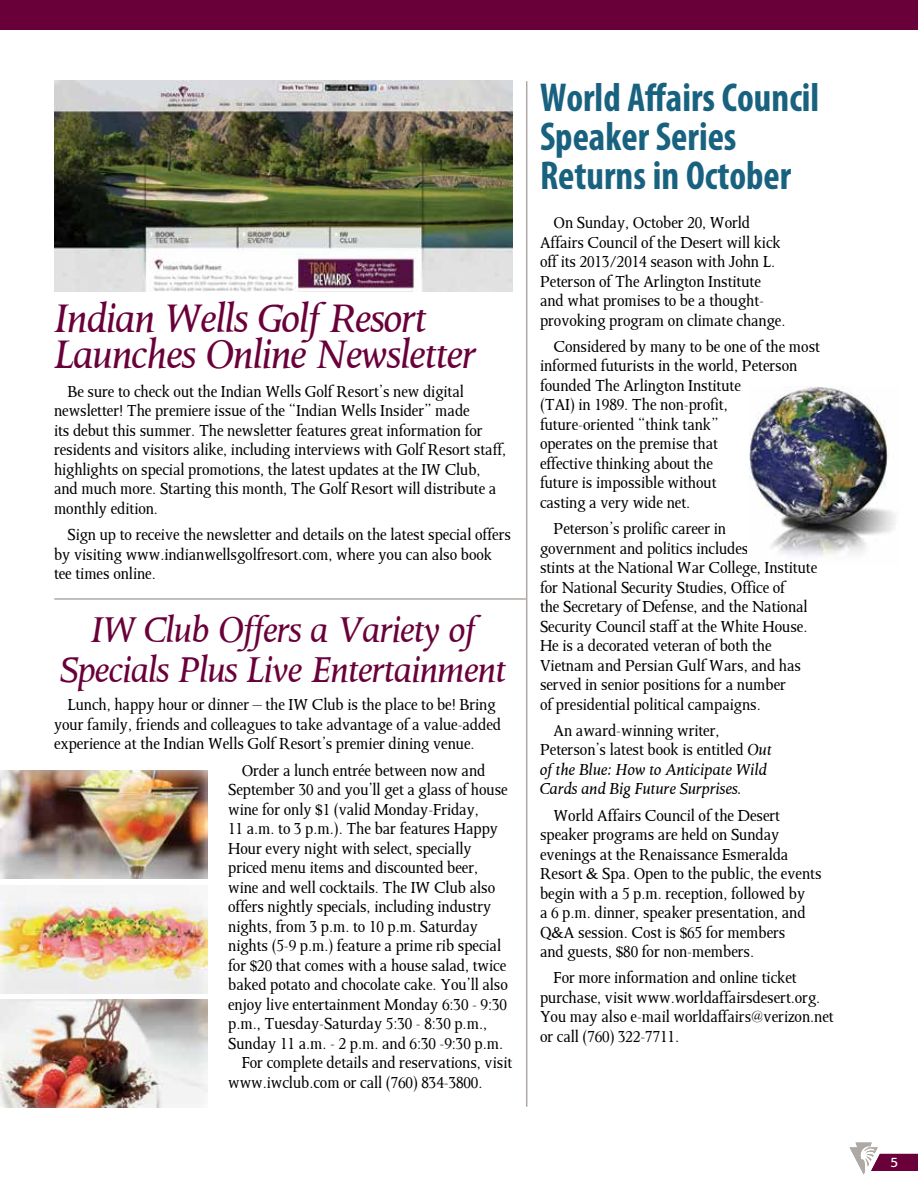
<style>
.page{position:relative;width:918px;height:1188px;background:#fff}
.page>*{position:absolute;margin:0;border:0;box-sizing:border-box;transform-origin:0 0}
.t1{font:45px/36px "Octavian MT Os F Italic";letter-spacing:-.025em;color:#6a003a}
.t2{font:40.5px/40.5px "Octavian MT Os F Italic";letter-spacing:-.025em;color:#6a003a;text-align:center}
.t3{font:700 condensed 40.5px/39px "Myriad Pro";color:#186280;scale:.96 1}
.t4{font:18px/19.5px "Octavian";letter-spacing:-.005em;color:#000}
.t5{font:italic 18px/19.5px "Octavian";letter-spacing:-.005em;color:#000}
.t6{font:13.5px "Formata";color:#fff}
.s1{font-style:normal}
</style>
<div class="page">
<svg style="left:850px;top:1143px;width:68px;height:32px"></svg>
<div style="left:0;top:0;width:918px;height:29px;background:#6a003a"></div>
<img style="left:54px;top:81px;width:459px;height:210px">
<img style="left:750px;top:387px;width:145px;height:170px">
<img style="left:0;top:1000px;width:208px;height:107px">
<img style="left:0;top:770px;width:208px;height:108px">
<hr style="left:526px;top:82px;width:1px;height:1024px;background:#afa9a6">
<hr style="left:55px;top:598px;width:471px;height:2px;background:#afa9a6">
<img style="left:0;top:885px;width:208px;height:108px">
<h1 class="t1" style="left:54px;top:300px;width:425px">Indian Wells Golf Resort<br>Launches Online Newsletter</h1>
<p class="t4" style="left:54px;top:381px;width:454px;text-indent:14px">Be sure to check out the Indian Wells Golf Resort’s new digital newsletter! The premiere issue of the “Indian Wells Insider” made<br>its debut this summer. The newsletter features great information for residents and visitors alike, including interviews with Golf Resort staff, highlights on special promotions, the latest updates at the IW Club, and much more. Starting this month, The Golf Resort will distribute a monthly edition.</p>
<p class="t4" style="left:54px;top:524px;width:459px;text-indent:14px">Sign up to receive the newsletter and details on the latest special offers by visiting www.indianwellsgolfresort.com, where you can also book tee times online.</p>
<h2 class="t2" style="left:60px;top:608px;width:448px">IW Club Offers a Variety of<br>Specials Plus Live Entertainment</h2>
<p class="t4" style="left:54px;top:695px;width:449px;text-indent:14px">Lunch, happy hour or dinner – the IW Club is the place to be! Bring your family, friends and colleagues to take advantage of a value-added experience at the Indian Wells Golf Resort’s premier dining venue.</p>
<p class="t4" style="left:242px;top:760px;width:245px">Order a lunch entrée between now and</p>
<p class="t4" style="left:228px;top:779px;width:281px">September 30 and you’ll get a glass of house</p>
<p class="t4" style="left:228px;top:799px;width:252px">wine for only $1 (valid Monday-Friday,</p>
<p class="t4" style="left:228px;top:818px;width:272px">11 a.m. to 3 p.m.). The bar features Happy</p>
<p class="t4" style="left:228px;top:838px;width:245px">Hour every night with select, specially</p>
<p class="t4" style="left:228px;top:857px;width:252px">priced menu items and discounted beer,</p>
<p class="t4" style="left:228px;top:877px;width:269px">wine and well cocktails. The IW Club also</p>
<p class="t4" style="left:228px;top:896px;width:265px">offers nightly specials, including industry</p>
<p class="t4" style="left:228px;top:916px;width:251px">nights, from 3 p.m. to 10 p.m. Saturday</p>
<p class="t4" style="left:228px;top:935px;width:274px">nights (5-9 p.m.) feature a prime rib special</p>
<p class="t4" style="left:228px;top:955px;width:280px">for $20 that comes with a house salad, twice</p>
<p class="t4" style="left:228px;top:974px;width:281px">baked potato and chocolate cake. You’ll also</p>
<p class="t4" style="left:228px;top:994px;width:280px">enjoy live entertainment Monday 6:30 - 9:30</p>
<p class="t4" style="left:228px;top:1013px;width:261px">p.m., Tuesday-Saturday 5:30 - 8:30 p.m.,</p>
<p class="t4" style="left:228px;top:1033px;width:276px">Sunday 11 a.m. - 2 p.m. and 6:30 -9:30 p.m.</p>
<p class="t4" style="left:242px;top:1052px;width:272px">For complete details and reservations, visit</p>
<p class="t4" style="left:228px;top:1072px;width:256px">www.iwclub.com or call (760) 834-3800.</p>
<h2 class="t3" style="left:540px;top:79px;width:292px">World Affairs Council<br>Speaker Series<br>Returns in October</h2>
<p class="t4" style="left:540px;top:213px;width:247px;text-indent:14px">On Sunday, October 20, World Affairs Council of the Desert will kick off its 2013/2014 season with John L.<br>Peterson of The Arlington Institute and what promises to be a thought&shy;provoking program on climate change.</p>
<p class="t4" style="left:540px;top:336px;width:282px;text-indent:14px">Considered by many to be one of the most informed futurists in the world, Peterson founded The Arlington Institute<br>(TAI) in 1989. The non-profit, future-oriented “think tank”<br>operates on the premise that<br>effective thinking about the<br>future is impossible without<br>casting a very wide net.</p>
<p class="t4" style="left:540px;top:518px;width:279px;text-indent:14px">Peterson’s prolific career in<br>government and politics includes<br>stints at the National War College, Institute for National Security Studies, Office of<br>the Secretary of Defense, and the National Security Council staff at the White House.<br>He is a decorated veteran of both the Vietnam and Persian Gulf Wars, and has served in senior positions for a number<br>of presidential political campaigns.</p>
<p class="t5" style="left:540px;top:720px;width:234px;text-indent:14px"><span class="s1">An award-winning writer,<br>Peterson’s latest book is entitled</span> Out of the Blue: How to Anticipate Wild<br>Cards and Big Future Surprises.</p>
<p class="t4" style="left:540px;top:805px;width:283px;text-indent:14px">World Affairs Council of the Desert speaker programs are held on Sunday evenings at the Renaissance Esmeralda Resort &amp; Spa. Open to the public, the events begin with a 5 p.m. reception, followed by<br>a 6 p.m. dinner, speaker presentation, and Q&amp;A session. Cost is $65 for members<br>and guests, $80 for non-members.</p>
<p class="t4" style="left:540px;top:968px;width:295px;text-indent:14px">For more information and online ticket purchase, visit www.worldaffairsdesert.org.<br>You may also e-mail worldaffairs@verizon.net or call (760) 322-7711.</p>
<p class="t6" style="left:891px;top:1154px;width:9px">5</p>
</div>
